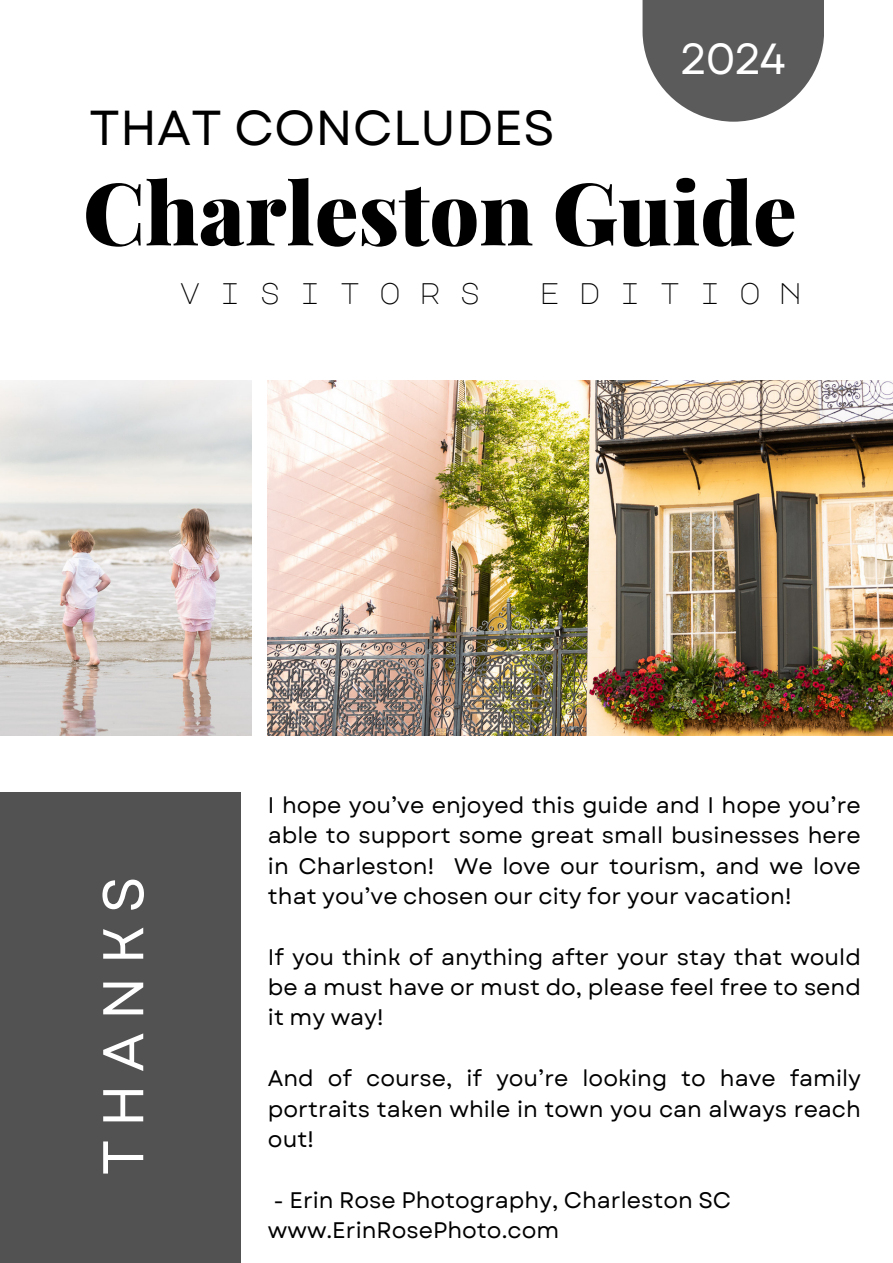
<style>
.page{position:relative;width:893px;height:1263px;background:#fff}
.page>*{position:absolute;margin:0;border:0;box-sizing:border-box;transform-origin:0 0}
.t1{font:900 86.47px "Playfair Display";color:#000}
.t2{font:57.22px "Garet";letter-spacing:.215em;color:#fff}
.t3{font:49.05px "Garet";color:#000}
.t4{font:43.5px "Garet";color:#fff}
.t5{font:29.55px "Major Mono Display";letter-spacing:.615em;color:#000}
.t6{font:22.5px/30.4px "Garet";color:#000;text-align:justify}
</style>
<div class="page">
<img style="left:0;top:381px;width:252px;height:354px">
<img style="left:268px;top:381px;width:625px;height:354px">
<svg style="left:642px;top:0;width:182px;height:122px;fill:#5b5b5b"></svg>
<div style="left:0;top:792px;width:241px;height:471px;background:#525252"></div>
<h3 class="t4" style="left:679px;top:28px;width:108px">2024</h3>
<h3 class="t3" style="left:89px;top:93px;width:467px">THAT CONCLUDES</h3>
<h1 class="t1" style="left:83px;top:152px;width:715px">Charleston Guide</h1>
<h3 class="t5" style="left:179px;top:278px;width:303px">VISITORS</h3>
<h3 class="t5" style="left:539px;top:278px;width:263px">EDITION</h3>
<h2 class="t2" style="left:82px;top:1175px;width:301px;rotate:-90deg">THANKS</h2>
<p class="t6" style="left:268px;top:790px;width:594px">I hope you’ve enjoyed this guide and I hope you’re able to support some great small businesses here in Charleston! We love our tourism, and we love that you’ve chosen our city for your vacation!</p>
<p class="t6" style="left:268px;top:942px;width:594px">If you think of anything after your stay that would be a must have or must do, please feel free to send it my way!</p>
<p class="t6" style="left:268px;top:1063px;width:594px">And of course, if you’re looking to have family portraits taken while in town you can always reach out!</p>
<p class="t6" style="left:268px;top:1185px;width:465px">- Erin Rose Photography, Charleston SC www.ErinRosePhoto.com</p>
</div>
